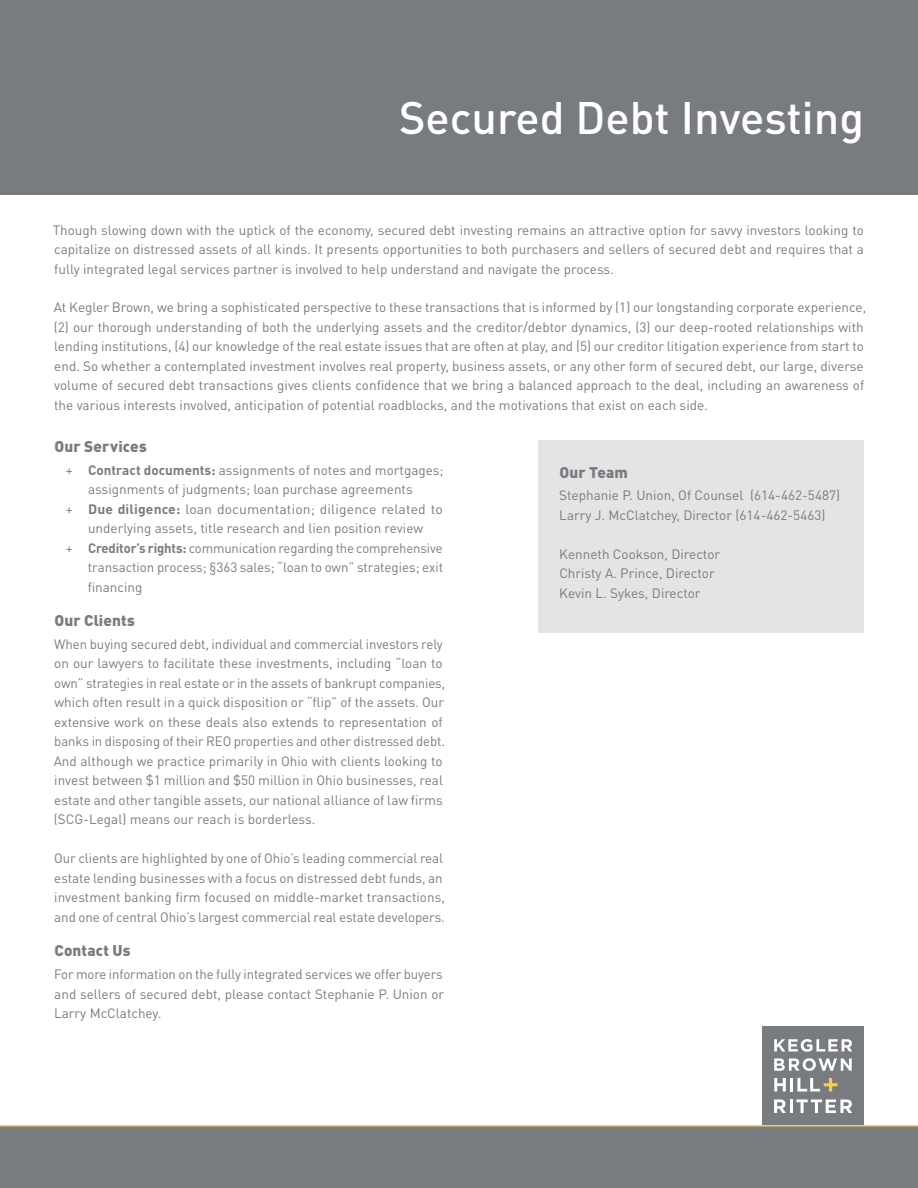
<style>
.page{position:relative;width:918px;height:1188px;background:#fff}
.page>*{position:absolute;margin:0;border:0;box-sizing:border-box;transform-origin:0 0}
.t1{font:500 45px "DIN Pro";color:#fff}
.t2{font:900 15.3px "DIN Pro";letter-spacing:.01em;color:#787c81}
.t3{font:13.5px/19.5px "DIN Pro";color:#787c81}
.s1{font-weight:700}
</style>
<div class="page">
<div style="left:0;top:0;width:918px;height:194px;background:#787c81"></div>
<div style="left:0;top:1125px;width:918px;height:63px;background:#787c81"></div>
<div style="left:762px;top:1026px;width:102px;height:99px;background:#787c81"></div>
<hr style="left:790px;top:1099px;width:3px;height:14px;background:#fff">
<svg style="left:774px;top:1039px;width:78px;height:13px"></svg>
<svg style="left:774px;top:1099px;width:12px;height:14px"></svg>
<svg style="left:796px;top:1099px;width:56px;height:14px"></svg>
<svg style="left:774px;top:1058px;width:78px;height:13px"></svg>
<svg style="left:774px;top:1078px;width:12px;height:14px"></svg>
<hr style="left:790px;top:1078px;width:3px;height:14px;background:#fff">
<svg style="left:797px;top:1078px;width:40px;height:14px"></svg>
<hr style="left:0;top:1125px;width:918px;height:2px;background:#fdce43">
<div style="left:538px;top:440px;width:326px;height:193px;background:#e3e4e3"></div>
<h1 class="t1" style="left:399px;top:87px;width:467px">Secured Debt Investing</h1>
<p class="t3" style="left:53px;top:219px;width:813px;text-align:justify">Though slowing down with the uptick of the economy, secured debt investing remains an attractive option for savvy investors looking to capitalize on distressed assets of all kinds. It presents opportunities to both purchasers and sellers of secured debt and requires that a fully integrated legal services partner is involved to help understand and navigate the process.</p>
<p class="t3" style="left:54px;top:297px;width:814px">At Kegler Brown, we bring a sophisticated perspective to these transactions that is informed by (1) our longstanding corporate experience, (2) our thorough understanding of both the underlying assets and the creditor/debtor dynamics, (3) our deep-rooted relationships with lending institutions, (4) our knowledge of the real estate issues that are often at play, and (5) our creditor litigation experience from start to end. So whether a contemplated investment involves real property, business assets, or any other form of secured debt, our large, diverse volume of secured debt transactions gives clients confidence that we bring a balanced approach to the deal, including an awareness of the various interests involved, anticipation of potential roadblocks, and the motivations that exist on each side.</p>
<p class="t2" style="left:54px;top:436px;width:94px">Our Services</p>
<p class="t3" style="left:66px;top:459px;width:379px">+ <span class="s1">Contract documents:</span> assignments of notes and mortgages;</p>
<p class="t3" style="left:88px;top:479px;width:326px">assignments of judgments; loan purchase agreements</p>
<p class="t3" style="left:66px;top:498px;width:378px">+ <span class="s1">Due diligence:</span> loan documentation; diligence related to</p>
<p class="t3" style="left:88px;top:518px;width:337px">underlying assets, title research and lien position review</p>
<p class="t3" style="left:66px;top:537px;width:378px">+ <span class="s1">Creditor’s rights:</span> communication regarding the comprehensive</p>
<p class="t3" style="left:88px;top:557px;width:357px">transaction process; §363 sales; “loan to own” strategies; exit</p>
<p class="t3" style="left:88px;top:576px;width:56px">financing</p>
<p class="t2" style="left:54px;top:610px;width:82px">Our Clients</p>
<p class="t3" style="left:54px;top:634px;width:393px">When buying secured debt, individual and commercial investors rely on our lawyers to facilitate these investments, including “loan to own” strategies in real estate or in the assets of bankrupt companies, which often result in a quick disposition or “flip” of the assets. Our extensive work on these deals also extends to representation of banks in disposing of their REO properties and other distressed debt.<br>And although we practice primarily in Ohio with clients looking to invest between $1 million and $50 million in Ohio businesses, real estate and other tangible assets, our national alliance of law firms (SCG-Legal) means our reach is borderless.</p>
<p class="t3" style="left:54px;top:848px;width:392px">Our clients are highlighted by one of Ohio’s leading commercial real estate lending businesses with a focus on distressed debt funds, an investment banking firm focused on middle-market transactions, and one of central Ohio’s largest commercial real estate developers.</p>
<p class="t2" style="left:54px;top:940px;width:78px">Contact Us</p>
<p class="t3" style="left:54px;top:964px;width:392px;text-align:justify">For more information on the fully integrated services we offer buyers and sellers of secured debt, please contact Stephanie P. Union or Larry McClatchey.</p>
<p class="t2" style="left:560px;top:462px;width:70px">Our Team</p>
<p class="t3" style="left:559px;top:485px;width:282px">Stephanie P. Union, Of Counsel (614-462-5487)<br>Larry J. McClatchey, Director (614-462-5463)</p>
<p class="t3" style="left:559px;top:544px;width:162px">Kenneth Cookson, Director<br>Christy A. Prince, Director<br>Kevin L. Sykes, Director</p>
</div>
